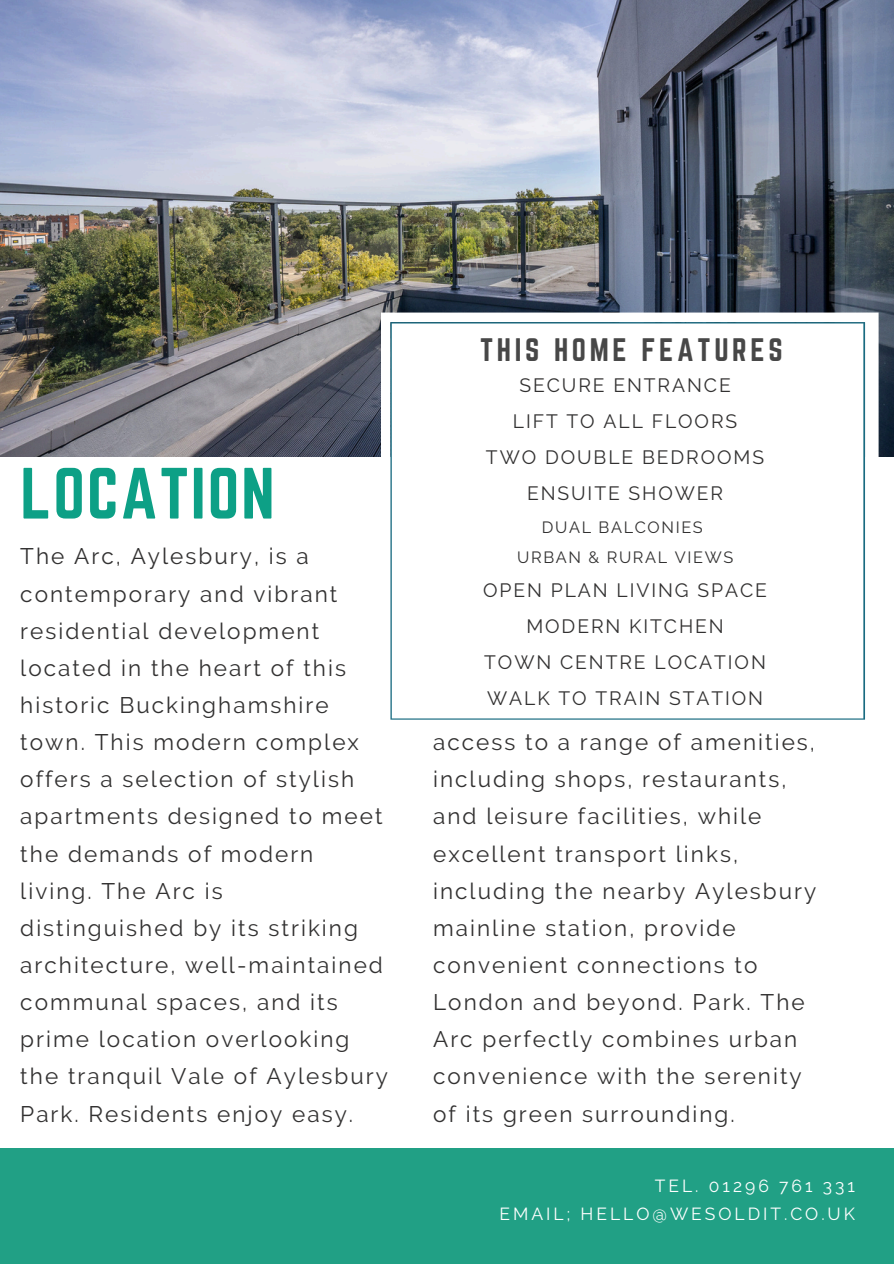
<style>
.page{position:relative;width:894px;height:1264px;background:#fff}
.page>*{position:absolute;margin:0;border:0;box-sizing:border-box;transform-origin:0 0}
.t1{font:63.3px "Norwester";letter-spacing:.03em;color:#0da086}
.t2{font:28.5px "Norwester";letter-spacing:.13em;color:#474747}
.t3{font:22.5px/37.2px "Raleway";letter-spacing:.09em;color:#323131}
.t4{font:19.2px "Raleway";letter-spacing:.1em;color:#323131}
.t5{font:17.4px "Raleway";letter-spacing:.17em;color:#fff}
.t6{font:16.35px "Raleway";letter-spacing:.1em;color:#323131}
</style>
<div class="page">
<div style="left:0;top:0;width:893px;height:1263px;background:#21a085"></div>
<img style="left:0;top:0;width:893px;height:457px">
<div style="left:0;top:457px;width:893px;height:690px;background:#fff"></div>
<svg style="left:381px;top:312px;width:497px;height:408px;fill:#fff"></svg>
<svg style="left:390px;top:322px;width:474px;height:397px"></svg>
<h2 class="t1" style="left:20px;top:455px;width:256px">LOCATION</h2>
<p class="t3" style="left:20px;top:538px;width:369px">The Arc, Aylesbury, is a contemporary and vibrant residential development located in the heart of this historic Buckinghamshire town. This modern complex offers a selection of stylish apartments designed to meet the demands of modern living. The Arc is distinguished by its striking architecture, well-maintained communal spaces, and its prime location overlooking the tranquil Vale of Aylesbury<br>Park. Residents enjoy easy.</p>
<p class="t2" style="left:480px;top:332px;width:304px">THIS HOME FEATURES</p>
<p class="t4" style="left:519px;top:374px;width:213px">SECURE ENTRANCE</p>
<p class="t4" style="left:513px;top:410px;width:226px">LIFT TO ALL FLOORS</p>
<p class="t4" style="left:486px;top:446px;width:279px">TWO DOUBLE BEDROOMS</p>
<p class="t4" style="left:527px;top:482px;width:197px">ENSUITE SHOWER</p>
<p class="t6" style="left:541px;top:517px;width:162px">DUAL BALCONIES</p>
<p class="t6" style="left:517px;top:548px;width:217px">URBAN &amp; RURAL VIEWS</p>
<p class="t4" style="left:483px;top:579px;width:285px">OPEN PLAN LIVING SPACE</p>
<p class="t4" style="left:526px;top:615px;width:199px">MODERN KITCHEN</p>
<h1 class="t4" style="left:484px;top:651px;width:283px">TOWN CENTRE LOCATION</h1>
<h3 class="t4" style="left:487px;top:687px;width:277px">WALK TO TRAIN STATION</h3>
<h3 class="t3" style="left:433px;top:723px;width:384px">access to a range of amenities, including shops, restaurants, and leisure facilities, while excellent transport links, including the nearby Aylesbury mainline station, provide convenient connections to<br>London and beyond. Park. The<br>Arc perfectly combines urban convenience with the serenity of its green surrounding.</h3>
<p class="t5" style="left:654px;top:1175px;width:201px">TEL. 01296 761 331</p>
<p class="t5" style="left:499px;top:1203px;width:357px">EMAIL; HELLO@WESOLDIT.CO.UK</p>
</div>
